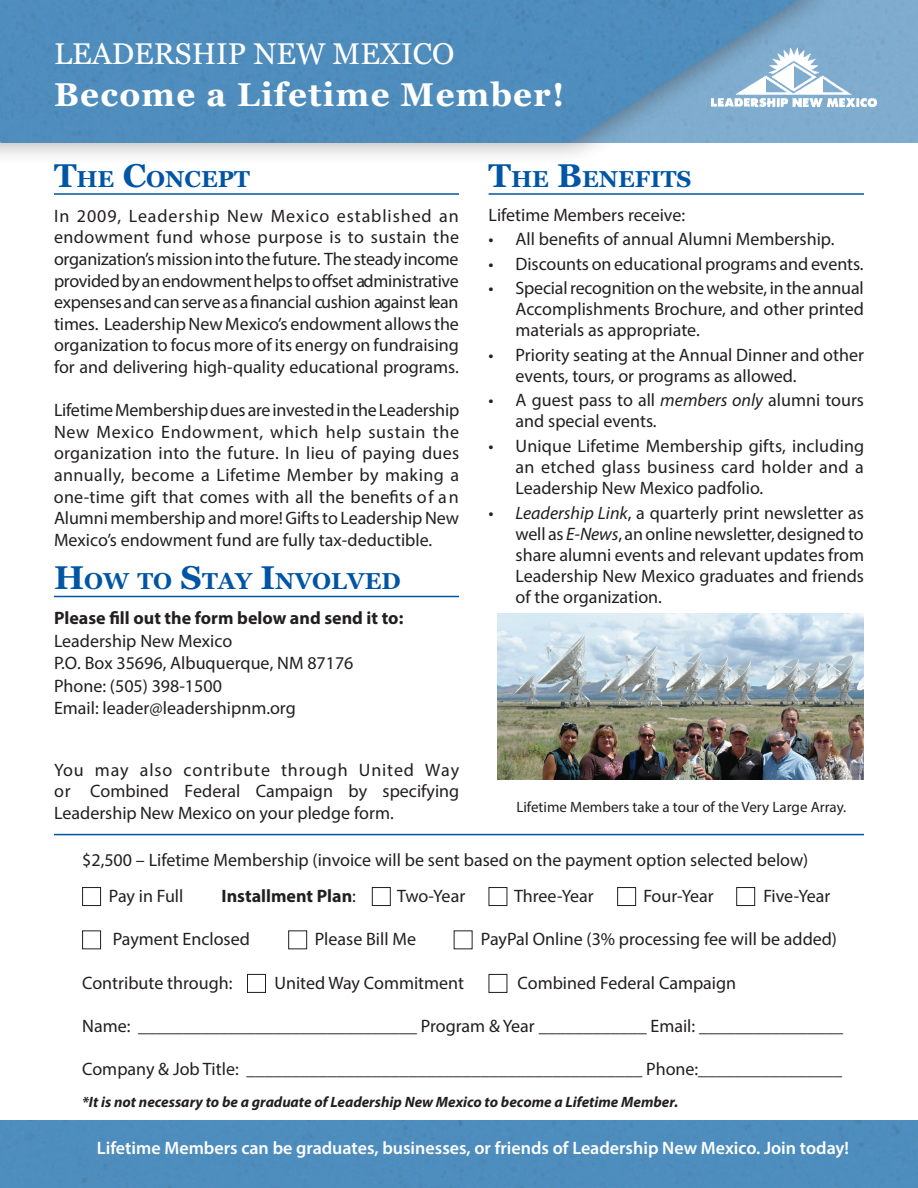
<style>
.page{position:relative;width:918px;height:1188px;background:#fff}
.page>*{position:absolute;margin:0;border:0;box-sizing:border-box;transform-origin:0 0}
.t1{font:700 33px "Vani";letter-spacing:.04em;color:#fff}
.t2{font:30px "Vani";color:#fff}
.t3{font:700 23.1px "Vani";color:#0155a5}
.t4{font:18px/21.6px "Myriad Pro";color:#231f20;text-align:justify}
.t5{font:600 18px "Myriad Pro";color:#fff}
.t6{font:700 18px "Myriad Pro";color:#231f20}
.t7{font:italic 700 15px "Myriad Pro";color:#231f20}
.t8{font:15px "Myriad Pro";color:#231f20}
.s1{font-size:33px}
.s2{font-style:italic}
.s3{font-weight:400}
</style>
<div class="page">
<div style="left:0;top:0;width:844px;height:165px;background:#231f20;opacity:.4"></div>
<img style="left:0;top:0;width:798px;height:143px">
<img style="left:712px;top:47px;width:164px;height:63px">
<hr style="left:54px;top:193px;width:405px;height:2px;background:#0155a5">
<hr style="left:54px;top:596px;width:405px;height:1px;background:#0155a5">
<hr style="left:489px;top:193px;width:375px;height:2px;background:#0155a5">
<img style="left:497px;top:613px;width:367px;height:167px">
<div style="left:82px;top:887px;width:19px;height:19px;border:1px solid #231f20"></div>
<div style="left:617px;top:887px;width:19px;height:19px;border:1px solid #231f20"></div>
<div style="left:489px;top:887px;width:18px;height:19px;border:1px solid #231f20"></div>
<div style="left:372px;top:887px;width:19px;height:19px;border:1px solid #231f20"></div>
<div style="left:736px;top:887px;width:19px;height:19px;border:1px solid #231f20"></div>
<div style="left:82px;top:930px;width:19px;height:19px;border:1px solid #231f20"></div>
<div style="left:288px;top:930px;width:19px;height:19px;border:1px solid #231f20"></div>
<div style="left:247px;top:974px;width:19px;height:19px;border:1px solid #231f20"></div>
<div style="left:489px;top:974px;width:18px;height:19px;border:1px solid #231f20"></div>
<hr style="left:54px;top:834px;width:810px;height:1px;background:#0155a5">
<div style="left:0;top:1120px;width:918px;height:68px;background:#4e8dbd"></div>
<h2 class="t2" style="left:54px;top:36px;width:402px">LEADERSHIP NEW MEXICO</h2>
<h1 class="t1" style="left:54px;top:75px;width:512px">Become a Lifetime Member!</h1>
<p class="t3" style="left:54px;top:165px;width:197px"><span class="s1">T</span>HE <span class="s1">C</span>ONCEPT</p>
<p class="t4" style="left:54px;top:205px;width:407px">In 2009, Leadership New Mexico established an endowment fund whose purpose is to sustain the organization’s mission into the future. The steady income provided by an endowment helps to offset administrative expenses and can serve as a financial cushion against lean times. Leadership New Mexico’s endowment allows the organization to focus more of its energy on fundraising for and delivering high-quality educational programs.</p>
<p class="t4" style="left:54px;top:399px;width:407px">Lifetime Membership dues are invested in the Leadership New Mexico Endowment, which help sustain the organization into the future. In lieu of paying dues annually, become a Lifetime Member by making a one-time gift that comes with all the benefits of an Alumni membership and more! Gifts to Leadership New Mexico’s endowment fund are fully tax-deductible.</p>
<p class="t3" style="left:54px;top:568px;width:348px"><span class="s1">H</span>OW TO <span class="s1">S</span>TAY <span class="s1">I</span>NVOLVED</p>
<p class="t6" style="left:54px;top:607px;width:351px">Please fill out the form below and send it to:</p>
<p class="t4" style="left:54px;top:629px;width:301px;line-height:22.2px;text-align:left">Leadership New Mexico<br>P.O. Box 35696, Albuquerque, NM 87176<br>Phone: (505) 398-1500<br>Email: leader@leadershipnm.org</p>
<p class="t3" style="left:489px;top:165px;width:204px"><span class="s1">T</span>HE <span class="s1">B</span>ENEFITS</p>
<p class="t4" style="left:489px;top:204px;width:198px">Lifetime Members receive:</p>
<p class="t4" style="left:489px;top:228px;width:347px">• All benefits of annual Alumni Membership.</p>
<p class="t4" style="left:489px;top:253px;width:377px">• Discounts on educational programs and events.</p>
<p class="t4" style="left:516px;top:278px;width:350px;line-height:21px;text-indent:-27px">• Special recognition on the website, in the annual Accomplishments Brochure, and other printed materials as appropriate.</p>
<p class="t4" style="left:516px;top:344px;width:350px;line-height:21px;text-indent:-27px">• Priority seating at the Annual Dinner and other events, tours, or programs as allowed.</p>
<p class="t4" style="left:516px;top:390px;width:350px;line-height:21px;text-indent:-27px">• A guest pass to all <span class="s2">members only</span> alumni tours and special events.</p>
<p class="t4" style="left:516px;top:435px;width:350px;line-height:21px;text-indent:-27px">• Unique Lifetime Membership gifts, including an etched glass business card holder and a Leadership New Mexico padfolio.</p>
<p class="t4" style="left:516px;top:502px;width:350px;line-height:21px;text-indent:-27px"><span class="s2">• Leadership Link</span>, a quarterly print newsletter as well as <span class="s2">E-News</span>, an online newsletter, designed to share alumni events and relevant updates from Leadership New Mexico graduates and friends of the organization.</p>
<p class="t4" style="left:54px;top:758px;width:407px">You may also contribute through United Way or Combined Federal Campaign by specifying Leadership New Mexico on your pledge form.</p>
<p class="t8" style="left:516px;top:797px;width:331px">Lifetime Members take a tour of the Very Large Array.</p>
<p class="t4" style="left:109px;top:841px;width:701px;line-height:36.6px;text-indent:-27px">$2,500 – Lifetime Membership (invoice will be sent based on the payment option selected below)<br>Pay in Full</p>
<p class="t6" style="left:222px;top:884px;width:136px">Installment Plan<span class="s3">:</span></p>
<p class="t4" style="left:397px;top:885px;width:70px">Two-Year</p>
<p class="t4" style="left:514px;top:885px;width:81px">Three-Year</p>
<p class="t4" style="left:643px;top:885px;width:72px">Four-Year</p>
<p class="t4" style="left:763px;top:885px;width:69px">Five-Year</p>
<p class="t4" style="left:113px;top:928px;width:139px">Payment Enclosed</p>
<p class="t4" style="left:315px;top:928px;width:103px">Please Bill Me</p>
<p class="t4" style="left:481px;top:928px;width:358px">PayPal Online (3% processing fee will be added)</p>
<p class="t4" style="left:82px;top:972px;width:152px">Contribute through:</p>
<p class="t4" style="left:274px;top:972px;width:191px">United Way Commitment</p>
<p class="t4" style="left:518px;top:972px;width:220px">Combined Federal Campaign</p>
<p class="t4" style="left:82px;top:1015px;width:762px">Name: _______________________________ Program &amp; Year ____________ Email: ________________</p>
<p class="t4" style="left:82px;top:1058px;width:762px">Company &amp; Job Title: ____________________________________________ Phone:________________</p>
<p class="t7" style="left:82px;top:1092px;width:598px">*It is not necessary to be a graduate of Leadership New Mexico to become a Lifetime Member.</p>
<p class="t5" style="left:97px;top:1136px;width:754px">Lifetime Members can be graduates, businesses, or friends of Leadership New Mexico. Join today!</p>
</div>
